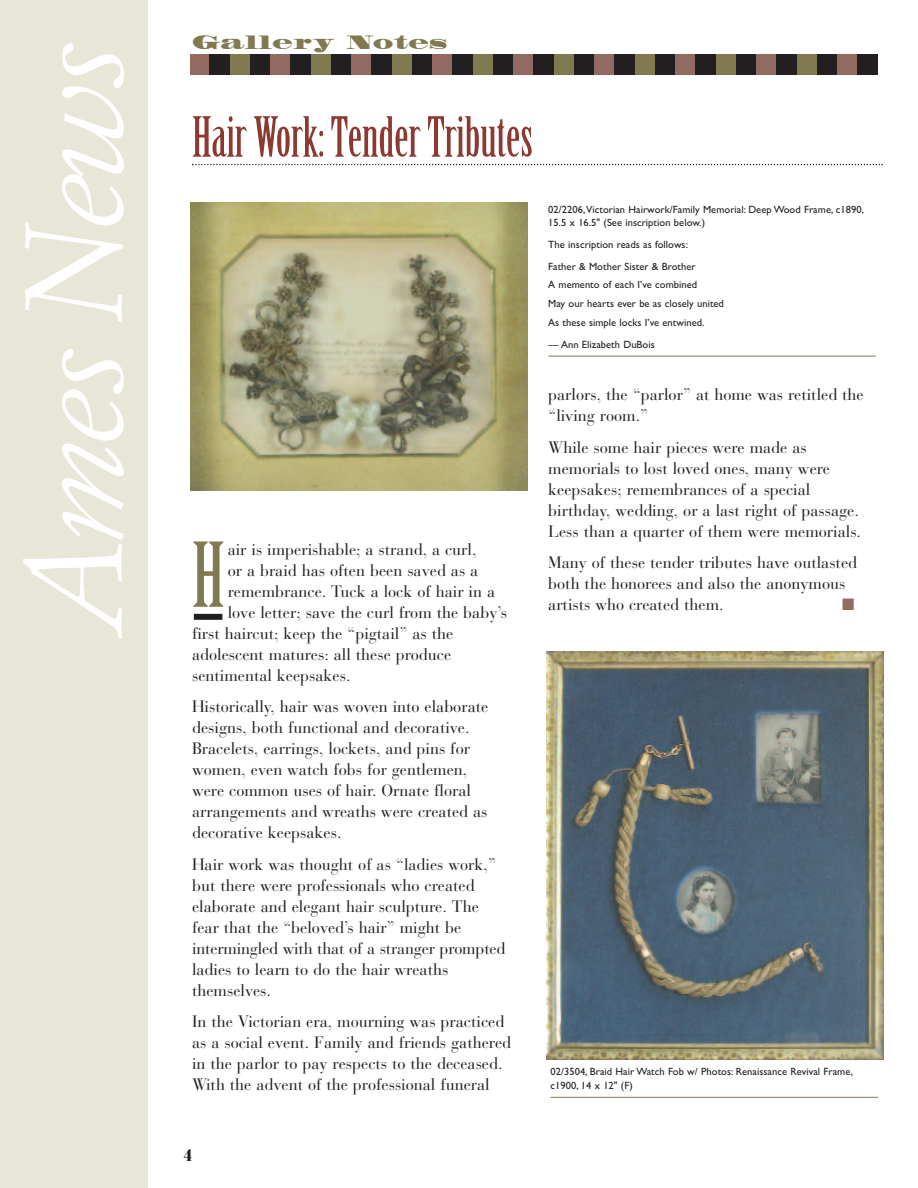
<style>
.page{position:relative;width:918px;height:1188px;background:#fff}
.page>*{position:absolute;margin:0;border:0;box-sizing:border-box;transform-origin:0 0}
.t1{font:italic 135px "Simoncini Garamond";letter-spacing:-.05em;color:#fff}
.t2{font:87px "Birch";color:#817a51}
.t3{font:54px "Birch";color:#8c3a31}
.t4{font:18px "Madrone";letter-spacing:.03em;color:#817a51;scale:.95 1}
.t5{font:16.5px/21px "Bauer Bodoni";color:#231f20}
.t6{font:16.5px "Bodoni Poster";color:#231f20;scale:.75 1}
.t7{font:16.5px "Zapf Dingbats";color:#916b62}
.t8{font:10.5px/13.5px "Gill Sans";letter-spacing:.005em;color:#231f20}
</style>
<div class="page">
<img style="left:191px;top:202px;width:336px;height:289px">
<hr style="left:548px;top:356px;width:328px;height:1px;background:#817a51">
<img style="left:547px;top:651px;width:336px;height:409px">
<hr style="left:550px;top:1097px;width:328px;height:1px;background:#817a51">
<div style="left:0;top:0;width:148px;height:1188px;background:#e8e6d6"></div>
<svg style="left:192px;top:164px;width:691px;height:1px"></svg>
<div style="left:194px;top:614px;width:28px;height:6px;background:#231f20"></div>
<div style="left:190px;top:54px;width:20px;height:20px;background:#916b62"></div>
<div style="left:210px;top:54px;width:20px;height:20px;background:#231f20"></div>
<div style="left:230px;top:54px;width:20px;height:20px;background:#817a51"></div>
<div style="left:250px;top:54px;width:20px;height:20px;background:#231f20"></div>
<div style="left:270px;top:54px;width:21px;height:20px;background:#916b62"></div>
<div style="left:291px;top:54px;width:20px;height:20px;background:#231f20"></div>
<div style="left:311px;top:54px;width:20px;height:20px;background:#817a51"></div>
<div style="left:331px;top:54px;width:20px;height:20px;background:#231f20"></div>
<div style="left:351px;top:54px;width:21px;height:20px;background:#916b62"></div>
<div style="left:372px;top:54px;width:20px;height:20px;background:#231f20"></div>
<div style="left:392px;top:54px;width:20px;height:20px;background:#817a51"></div>
<div style="left:412px;top:54px;width:20px;height:20px;background:#231f20"></div>
<div style="left:432px;top:54px;width:21px;height:20px;background:#916b62"></div>
<div style="left:453px;top:54px;width:20px;height:20px;background:#231f20"></div>
<div style="left:473px;top:54px;width:20px;height:20px;background:#817a51"></div>
<div style="left:493px;top:54px;width:20px;height:20px;background:#231f20"></div>
<div style="left:513px;top:54px;width:21px;height:20px;background:#916b62"></div>
<div style="left:534px;top:54px;width:20px;height:20px;background:#231f20"></div>
<div style="left:554px;top:54px;width:20px;height:20px;background:#817a51"></div>
<div style="left:574px;top:54px;width:20px;height:20px;background:#231f20"></div>
<div style="left:594px;top:54px;width:21px;height:20px;background:#916b62"></div>
<div style="left:615px;top:54px;width:20px;height:20px;background:#231f20"></div>
<div style="left:635px;top:54px;width:20px;height:20px;background:#817a51"></div>
<div style="left:655px;top:54px;width:20px;height:20px;background:#231f20"></div>
<div style="left:675px;top:54px;width:21px;height:20px;background:#916b62"></div>
<div style="left:696px;top:54px;width:20px;height:20px;background:#231f20"></div>
<div style="left:716px;top:54px;width:20px;height:20px;background:#817a51"></div>
<div style="left:736px;top:54px;width:20px;height:20px;background:#231f20"></div>
<div style="left:756px;top:54px;width:21px;height:20px;background:#916b62"></div>
<div style="left:777px;top:54px;width:20px;height:20px;background:#231f20"></div>
<div style="left:797px;top:54px;width:20px;height:20px;background:#817a51"></div>
<div style="left:817px;top:54px;width:20px;height:20px;background:#231f20"></div>
<div style="left:837px;top:54px;width:21px;height:20px;background:#916b62"></div>
<div style="left:858px;top:54px;width:20px;height:20px;background:#231f20"></div>
<h1 class="t1" style="left:18px;top:633px;width:592px;rotate:-90deg">Ames News</h1>
<p class="t4" style="left:192px;top:35px;width:270px">Gallery Notes</p>
<h3 class="t3" style="left:192px;top:116px;width:343px">Hair Work:TenderTributes</h3>
<h2 class="t2" style="left:192px;top:542px;width:34px">H</h2>
<p class="t5" style="left:228px;top:541px;width:250px">air is imperishable; a strand, a curl,</p>
<p class="t5" style="left:228px;top:562px;width:252px">or a braid has often been saved as a</p>
<p class="t5" style="left:228px;top:583px;width:269px">remembrance. Tuck a lock of hair in a</p>
<p class="t5" style="left:228px;top:604px;width:281px">love letter; save the curl from the baby’s</p>
<p class="t5" style="left:192px;top:625px;width:263px">first haircut; keep the “pigtail” as the</p>
<p class="t5" style="left:192px;top:646px;width:261px">adolescent matures: all these produce</p>
<p class="t5" style="left:192px;top:667px;width:160px">sentimental keepsakes.</p>
<p class="t5" style="left:192px;top:698px;width:298px">Historically, hair was woven into elaborate designs, both functional and decorative.<br>Bracelets, earrings, lockets, and pins for women, even watch fobs for gentlemen, were common uses of hair. Ornate floral arrangements and wreaths were created as decorative keepsakes.</p>
<p class="t5" style="left:192px;top:856px;width:315px">Hair work was thought of as “ladies work,” but there were professionals who created elaborate and elegant hair sculpture. The fear that the “beloved’s hair” might be intermingled with that of a stranger prompted ladies to learn to do the hair wreaths themselves.</p>
<p class="t5" style="left:192px;top:1013px;width:321px">In the Victorian era, mourning was practiced as a social event. Family and friends gathered in the parlor to pay respects to the deceased.<br>With the advent of the professional funeral</p>
<p class="t8" style="left:548px;top:202px;width:317px">02/2206,Victorian Hairwork/Family Memorial: Deep Wood Frame, c1890,<br>15.5 x 16.5" (See inscription below.)</p>
<p class="t8" style="left:548px;top:233px;width:149px;line-height:21.8px">The inscription reads as follows:<br>Father &amp; Mother Sister &amp; Brother</p>
<p class="t8" style="left:548px;top:275px;width:177px;line-height:18.8px">A memento of each I’ve combined<br>May our hearts ever be as closely united<br>As these simple locks I’ve entwined.</p>
<p class="t8" style="left:548px;top:337px;width:108px">— Ann Elizabeth DuBois</p>
<p class="t5" style="left:548px;top:386px;width:317px">parlors, the “parlor” at home was retitled the “living room.”</p>
<p class="t5" style="left:548px;top:439px;width:314px">While some hair pieces were made as memorials to lost loved ones, many were keepsakes; remembrances of a special birthday, wedding, or a last right of passage.<br>Less than a quarter of them were memorials.</p>
<p class="t5" style="left:548px;top:554px;width:310px">Many of these tender tributes have outlasted both the honorees and also the anonymous artists who created them.</p>
<p class="t7" style="left:842px;top:595px;width:14px">■</p>
<p class="t8" style="left:550px;top:1065px;width:304px">02/3504, Braid Hair Watch Fob w/ Photos: Renaissance Revival Frame, c1900, 14 x 12" (F)</p>
<p class="t6" style="left:184px;top:1146px;width:13px">4</p>
</div>
